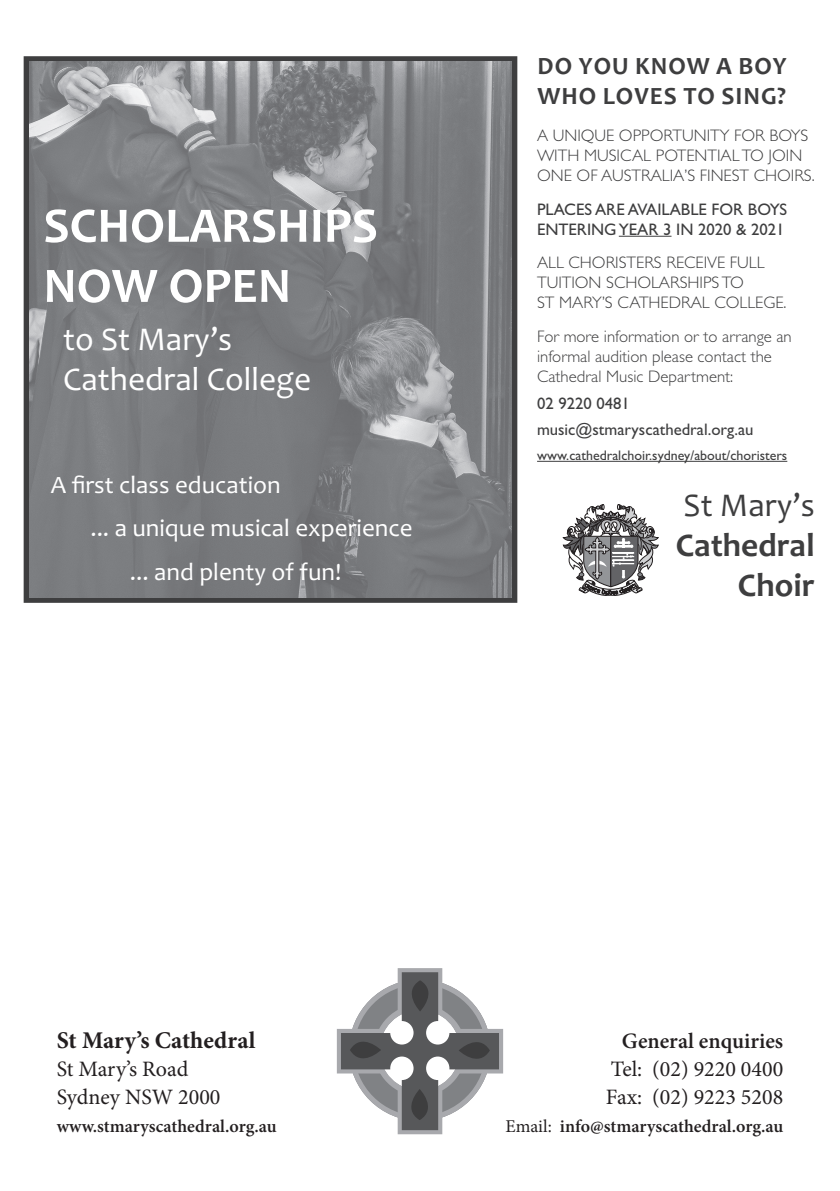
<style>
.page{position:relative;width:840px;height:1191px;background:#fff}
.page>*{position:absolute;margin:0;border:0;box-sizing:border-box;transform-origin:0 0}
.t1{font:700 50.2px/60.2px "Candara";color:#fff}
.t2{font:33.4px/40px "Candara";color:#fff}
.t3{font:700 33.4px/40px "Candara";color:#3e3e3f;text-align:right}
.t4{font:33.4px "Candara";color:#3e3e3f}
.t5{font:25px "Candara";color:#fff}
.t6{font:700 25px/30px "Candara";letter-spacing:.04em;color:#3e3e3f}
.t7{font:700 24px "Minion Pro";color:#231f20}
.t8{font:22px "Minion Pro";color:#231f20}
.t9{font:600 22px "Minion Pro";color:#231f20}
.t10{font:600 18px "Minion Pro";color:#231f20}
.t11{font:300 16.8px/20px "Gill Sans";color:#3e3e3f}
.t12{font:16.8px/20px "Gill Sans";color:#3e3e3f}
.t13{font:14px "Gill Sans";color:#3e3e3f}
.s1{font-weight:400}
</style>
<div class="page">
<svg style="left:336px;top:968px;width:167px;height:166px"></svg>
<div style="left:24px;top:56px;width:493px;height:547px;border:6px solid #3e3e3f"></div>
<img style="left:29px;top:62px;width:482px;height:535px">
<hr style="left:618px;top:236px;width:53px;height:1px;background:#3e3e3f">
<hr style="left:536px;top:461px;width:250px;height:1px;background:#3e3e3f">
<svg style="left:562px;top:504px;width:96px;height:92px"></svg>
<h1 class="t1" style="left:43px;top:195px;width:336px">SCHOLARSHIPS<br>NOW OPEN</h1>
<h2 class="t2" style="left:63px;top:319px;width:250px">to St Mary’s<br>Cathedral College</h2>
<h3 class="t5" style="left:51px;top:469px;width:231px">A first class education</h3>
<h3 class="t5" style="left:90px;top:513px;width:324px">... a unique musical experience</h3>
<h3 class="t5" style="left:130px;top:556px;width:213px">... and plenty of fun!</h3>
<h3 class="t6" style="left:537px;top:51px;width:250px">DO YOU KNOW A BOY<br>WHO LOVES TO SING?</h3>
<p class="t11" style="left:536px;top:125px;width:279px">A UNIQUE OPPORTUNITY FOR BOYS<br>WITH MUSICAL POTENTIALTO JOIN<br>ONE OF AUSTRALIA’S FINEST CHOIRS.</p>
<p class="t12" style="left:536px;top:199px;width:251px">PLACES ARE AVAILABLE FOR BOYS<br>ENTERINGYEAR 3 IN 2020 &amp; 2021</p>
<p class="t11" style="left:536px;top:252px;width:251px">ALL CHORISTERS RECEIVE FULL<br>TUITION SCHOLARSHIPSTO<br>ST MARY’S CATHEDRAL COLLEGE.</p>
<p class="t11" style="left:536px;top:325px;width:256px">For more information or to arrange an informal audition please contact the<br>Cathedral Music Department:</p>
<p class="t12" style="left:536px;top:389px;width:218px;line-height:26.8px">02 9220 0481 music@stmaryscathedral.org.au</p>
<p class="t13" style="left:536px;top:447px;width:251px">www.cathedralchoir.sydney/about/choristers</p>
<h2 class="t4" style="left:683px;top:485px;width:132px">St Mary’s</h2>
<h2 class="t3" style="left:675px;top:525px;width:140px">Cathedral<br>Choir</h2>
<h3 class="t7" style="left:57px;top:1023px;width:200px">St Mary’s Cathedral</h3>
<h3 class="t9" style="left:621px;top:1025px;width:163px">General enquiries</h3>
<h3 class="t8" style="left:57px;top:1054px;width:133px">St Mary’s Road</h3>
<h3 class="t8" style="left:610px;top:1054px;width:174px">Tel: (02) 9220 0400</h3>
<h3 class="t8" style="left:57px;top:1082px;width:165px">Sydney NSW 2000</h3>
<h3 class="t8" style="left:605px;top:1082px;width:179px">Fax: (02) 9223 5208</h3>
<p class="t10" style="left:57px;top:1113px;width:221px">www.stmaryscathedral.org.au</p>
<p class="t10" style="left:505px;top:1113px;width:279px"><span class="s1">Email:</span> info@stmaryscathedral.org.au</p>
</div>
